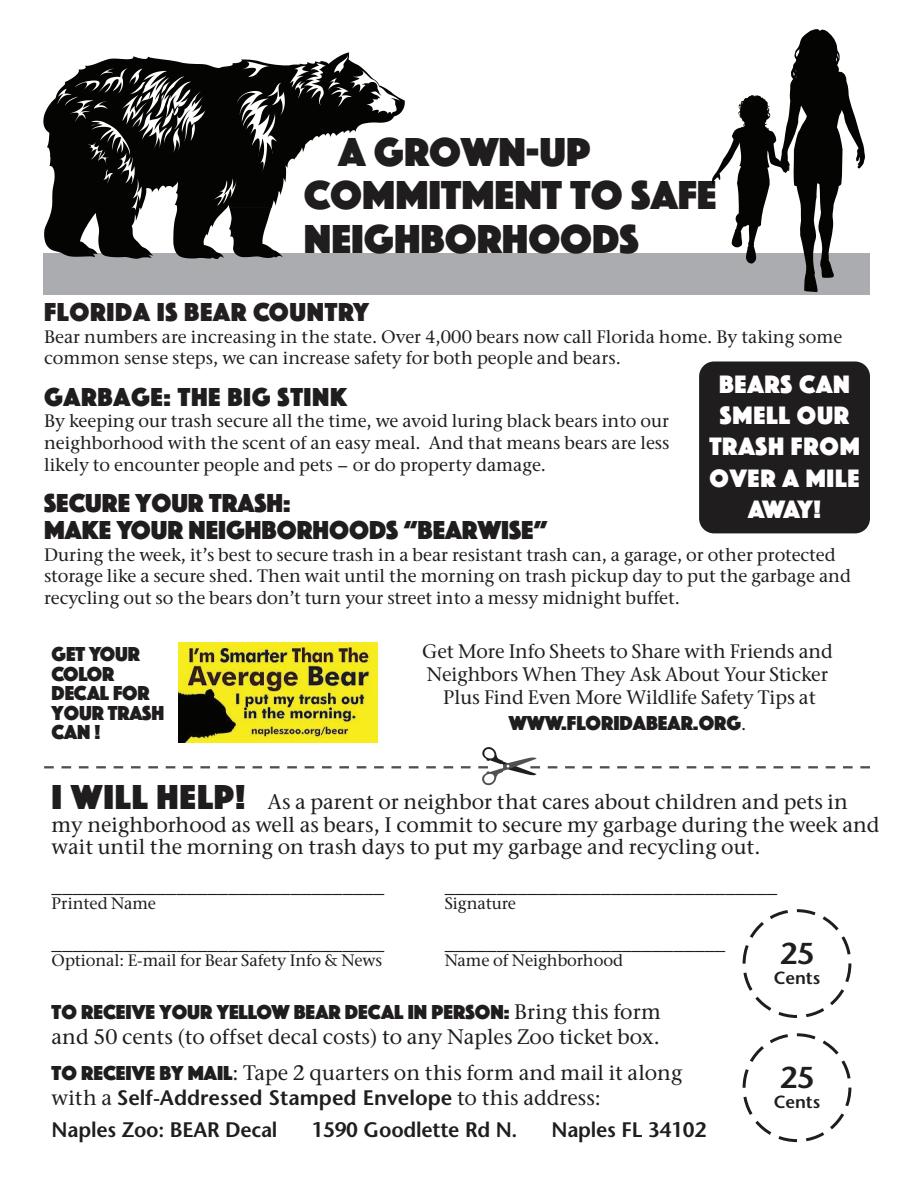
<style>
.page{position:relative;width:918px;height:1188px;background:#fff}
.page>*{position:absolute;margin:0;border:0;box-sizing:border-box;transform-origin:0 0}
.t1{font:42px/43.5px "Phosphate Solid";color:#201d1e}
.t2{font:600 30.15px "Stone Sans Std";color:#201d1e}
.t3{font:27px/27px "Phosphate Solid";color:#201d1e}
.t4{font:27px "Phosphate Solid";letter-spacing:.025em;color:#231f20}
.t5{font:27px "Phosphate Solid";letter-spacing:.025em;color:#201d1e}
.t6{font:26.1px/31.3px "Phosphate Solid";letter-spacing:.03em;color:#fff;text-align:center}
.t7{font:500 21px/22.5px "Stone Ser ITC Std";color:#201d1e}
.t8{font:21px/19.5px "Phosphate Solid";color:#201d1e}
.t9{font:600 21px/31.5px "Stone Sans Std";letter-spacing:-.01em;color:#201d1e}
.t10{font:500 19.5px/23.4px "Stone Ser ITC Std";letter-spacing:-.005em;color:#201d1e;text-align:center}
.t11{font:500 18px/21.6px "Stone Ser ITC Std";color:#201d1e;text-align:justify}
.t12{font:500 18px/21.6px "Stone Ser ITC Std";color:#231f20}
.t13{font:600 17.55px "Stone Sans Std";color:#201d1e}
.t14{font:500 16.5px "Stone Ser ITC Std";letter-spacing:-.005em;color:#201d1e}
.s1{font-family:"Stone Ser ITC Std";font-weight:500;font-size:18px}
.s2{font-family:"Phosphate Solid";font-weight:400;font-size:36px}
.s3{font-family:"Stone Ser ITC Std";font-weight:500}
.s4{font-family:"Phosphate Solid";font-weight:400}
</style>
<div class="page">
<div style="left:43px;top:253px;width:827px;height:42px;background:#aaacaf"></div>
<div style="left:699px;top:361px;width:171px;height:172px;background:#201d1e;border-radius:15px"></div>
<svg style="left:43px;top:52px;width:362px;height:207px"></svg>
<svg style="left:712px;top:29px;width:153px;height:263px"></svg>
<svg style="left:44px;top:766px;width:10px;height:2px"></svg>
<svg style="left:62px;top:766px;width:9px;height:2px"></svg>
<svg style="left:79px;top:766px;width:9px;height:2px"></svg>
<svg style="left:96px;top:766px;width:10px;height:2px"></svg>
<svg style="left:114px;top:766px;width:9px;height:2px"></svg>
<svg style="left:131px;top:766px;width:10px;height:2px"></svg>
<svg style="left:148px;top:766px;width:10px;height:2px"></svg>
<svg style="left:166px;top:766px;width:9px;height:2px"></svg>
<svg style="left:183px;top:766px;width:10px;height:2px"></svg>
<svg style="left:200px;top:766px;width:10px;height:2px"></svg>
<svg style="left:218px;top:766px;width:9px;height:2px"></svg>
<svg style="left:235px;top:766px;width:10px;height:2px"></svg>
<svg style="left:253px;top:766px;width:9px;height:2px"></svg>
<svg style="left:270px;top:766px;width:10px;height:2px"></svg>
<svg style="left:287px;top:766px;width:10px;height:2px"></svg>
<svg style="left:305px;top:766px;width:9px;height:2px"></svg>
<svg style="left:322px;top:766px;width:10px;height:2px"></svg>
<svg style="left:339px;top:766px;width:10px;height:2px"></svg>
<svg style="left:357px;top:766px;width:9px;height:2px"></svg>
<svg style="left:374px;top:766px;width:10px;height:2px"></svg>
<svg style="left:391px;top:766px;width:10px;height:2px"></svg>
<svg style="left:409px;top:766px;width:9px;height:2px"></svg>
<svg style="left:426px;top:766px;width:10px;height:2px"></svg>
<svg style="left:444px;top:766px;width:9px;height:2px"></svg>
<svg style="left:461px;top:766px;width:10px;height:2px"></svg>
<svg style="left:478px;top:747px;width:62px;height:39px"></svg>
<svg style="left:548px;top:766px;width:9px;height:2px"></svg>
<svg style="left:565px;top:766px;width:10px;height:2px"></svg>
<svg style="left:582px;top:766px;width:10px;height:2px"></svg>
<svg style="left:600px;top:766px;width:9px;height:2px"></svg>
<svg style="left:617px;top:766px;width:10px;height:2px"></svg>
<svg style="left:635px;top:766px;width:9px;height:2px"></svg>
<svg style="left:652px;top:766px;width:10px;height:2px"></svg>
<svg style="left:669px;top:766px;width:10px;height:2px"></svg>
<svg style="left:687px;top:766px;width:9px;height:2px"></svg>
<svg style="left:704px;top:766px;width:10px;height:2px"></svg>
<svg style="left:721px;top:766px;width:10px;height:2px"></svg>
<svg style="left:739px;top:766px;width:9px;height:2px"></svg>
<svg style="left:756px;top:766px;width:10px;height:2px"></svg>
<svg style="left:774px;top:766px;width:9px;height:2px"></svg>
<svg style="left:791px;top:766px;width:10px;height:2px"></svg>
<svg style="left:808px;top:766px;width:10px;height:2px"></svg>
<svg style="left:826px;top:766px;width:9px;height:2px"></svg>
<svg style="left:843px;top:766px;width:10px;height:2px"></svg>
<svg style="left:860px;top:766px;width:10px;height:2px"></svg>
<img style="left:178px;top:643px;width:200px;height:100px">
<div style="left:743px;top:909px;width:108px;height:109px;border:3px dashed #201d1e;border-radius:50%"></div>
<div style="left:743px;top:1033px;width:108px;height:109px;border:3px dashed #201d1e;border-radius:50%"></div>
<h1 class="t1" style="left:304px;top:128px;width:414px;text-indent:34px">A GROWN-UP<br>COMMITMENT TO SAFE<br>NEIGHBORHOODS</h1>
<p class="t4" style="left:44px;top:293px;width:326px">FLORIDA IS BEAR COUNTRY</p>
<p class="t12" style="left:44px;top:326px;width:800px">Bear numbers are increasing in the state. Over 4,000 bears now call Florida home. By taking some common sense steps, we can increase safety for both people and bears.</p>
<p class="t5" style="left:44px;top:378px;width:305px">GARBAGE: THE BIG STINK</p>
<p class="t11" style="left:44px;top:410px;width:627px">By keeping our trash secure all the time, we avoid luring black bears into our neighborhood with the scent of an easy meal. And that means bears are less likely to encounter people and pets - or do property damage.</p>
<p class="t3" style="left:44px;top:488px;width:505px">SECURE YOUR TRASH:<br>MAKE YOUR NEIGHBORHOODS “BEARWISE”</p>
<p class="t11" style="left:44px;top:543px;width:808px;text-align:left">During the week, it’s best to secure trash in a bear resistant trash can, a garage, or other protected storage like a secure shed. Then wait until the morning on trash pickup day to put the garbage and recycling out so the bears don’t turn your street into a messy midnight buffet.</p>
<p class="t6" style="left:709px;top:367px;width:152px">BEARS CAN<br>SMELL OUR<br>TRASH FROM<br>OVER A MILE<br>AWAY!</p>
<p class="t8" style="left:52px;top:643px;width:114px">GET YOUR<br>COLOR<br>DECAL FOR<br>YOUR TRASH<br>CAN !</p>
<p class="t10" style="left:422px;top:639px;width:412px">Get More Info Sheets to Share with Friends and<br>Neighbors When They Ask About Your Sticker<br>Plus Find Even More Wildlife Safety Tips at</p>
<p class="t8" style="left:509px;top:712px;width:239px">WWW.FLORIDABEAR.ORG<span class="s1">.</span></p>
<p class="t7" style="left:52px;top:791px;width:829px"><span class="s2">I WILL HELP!</span> As a parent or neighbor that cares about children and pets in my neighborhood as well as bears, I commit to secure my garbage during the week and wait until the morning on trash days to put my garbage and recycling out.</p>
<p class="t7" style="left:52px;top:873px;width:334px">________________________________</p>
<p class="t14" style="left:52px;top:893px;width:106px">Printed Name</p>
<p class="t7" style="left:445px;top:873px;width:334px">________________________________</p>
<p class="t14" style="left:445px;top:893px;width:73px">Signature</p>
<p class="t7" style="left:445px;top:930px;width:282px">___________________________</p>
<p class="t14" style="left:445px;top:950px;width:180px">Name of Neighborhood</p>
<p class="t8" style="left:52px;top:1001px;width:611px">TO RECEIVE YOUR YELLOW BEAR DECAL IN PERSON: <span class="s3">Bring this form</span></p>
<p class="t7" style="left:52px;top:1019px;width:632px;line-height:36px">and 50 cents (to offset decal costs) to any Naples Zoo ticket box.<br><span class="s4">TO RECEIVE BY MAIL</span>: Tape 2 quarters on this form and mail it along</p>
<p class="t9" style="left:52px;top:1082px;width:551px"><span class="s3">with a</span> Self-Addressed Stamped Envelope <span class="s3">to this address:<br></span>Naples Zoo: BEAR Decal</p>
<p class="t7" style="left:52px;top:930px;width:334px">________________________________</p>
<p class="t14" style="left:52px;top:950px;width:332px">Optional: E-mail for Bear Safety Info &amp; News</p>
<p class="t9" style="left:312px;top:1114px;width:208px">1590 Goodlette Rd N.</p>
<p class="t9" style="left:552px;top:1114px;width:156px">Naples FL 34102</p>
<h2 class="t2" style="left:780px;top:935px;width:36px">25</h2>
<p class="t13" style="left:774px;top:967px;width:48px">Cents</p>
<h2 class="t2" style="left:780px;top:1059px;width:36px">25</h2>
<p class="t13" style="left:774px;top:1091px;width:48px">Cents</p>
</div>
